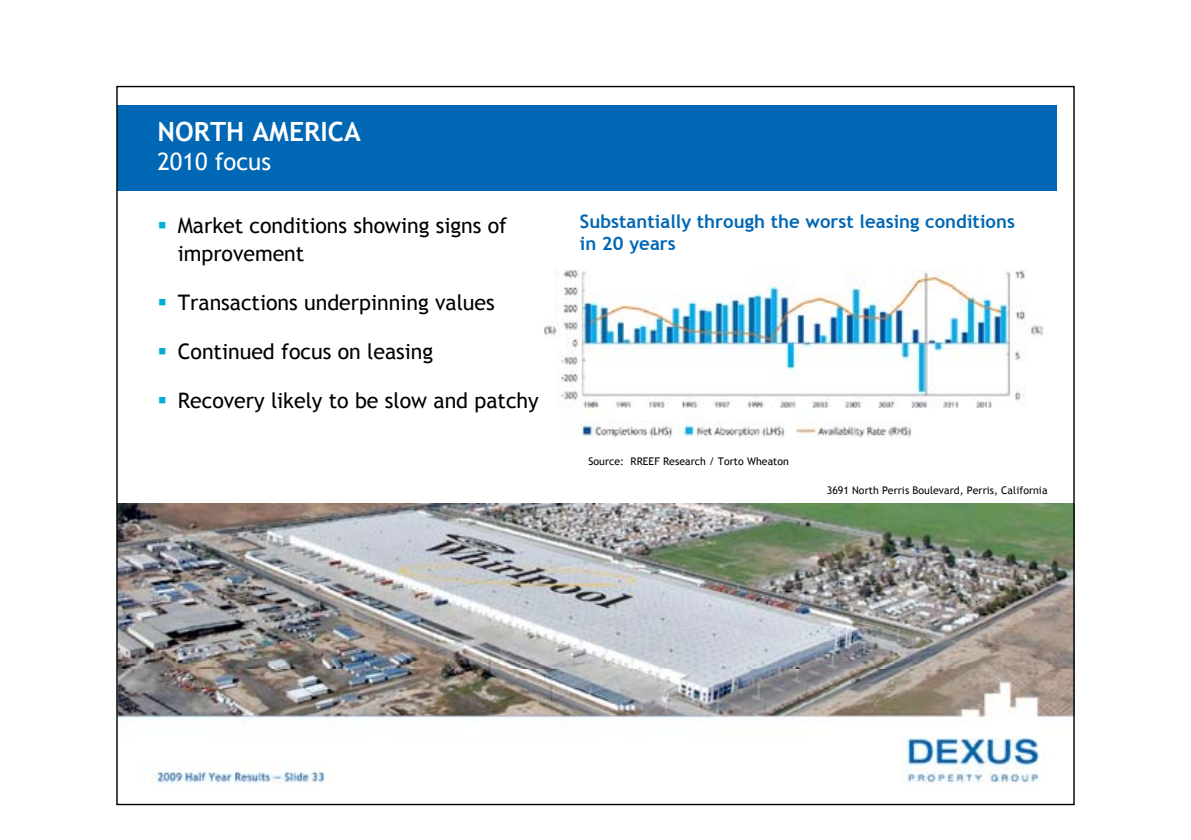
<style>
.page{position:relative;width:1191px;height:840px;background:#fff}
.page>*{position:absolute;margin:0;border:0;box-sizing:border-box;transform-origin:0 0}
.t1{font:700 26.4px "Trebuchet MS";color:#fff}
.t2{font:24px "Trebuchet MS";color:#fff}
.t3{font:21.4px/28px "Trebuchet MS";color:#000}
.t4{font:700 18.4px/22.4px "Trebuchet MS";letter-spacing:.005em;color:#0067b4}
.t5{font:10.6px "Trebuchet MS";letter-spacing:.005em;color:#060608}
.t6{font:10.6px "Trebuchet MS";letter-spacing:.005em;color:#000}
</style>
<div class="page">
<div style="left:118px;top:106px;width:939px;height:85px;background:#0067b4"></div>
<img style="left:544px;top:269px;width:498px;height:168px">
<img style="left:118px;top:503px;width:954px;height:166px">
<img style="left:118px;top:669px;width:954px;height:115px">
<p class="t1" style="left:157px;top:120px;width:205px">NORTH AMERICA</p>
<p class="t2" style="left:157px;top:151px;width:115px">2010 focus</p>
<p class="t3" style="left:178px;top:213px;width:331px">Market conditions showing signs of improvement</p>
<p class="t3" style="left:178px;top:290px;width:318px">Transactions underpinning values</p>
<p class="t3" style="left:178px;top:338px;width:257px">Continued focus on leasing</p>
<p class="t3" style="left:178px;top:387px;width:362px">Recovery likely to be slow and patchy</p>
<p class="t4" style="left:580px;top:211px;width:437px">Substantially through the worst leasing conditions in 20 years</p>
<p class="t6" style="left:588px;top:456px;width:202px">Source: RREEF Research / Torto Wheaton</p>
<p class="t5" style="left:826px;top:485px;width:222px">3691 North Perris Boulevard, Perris, California</p>
</div>
